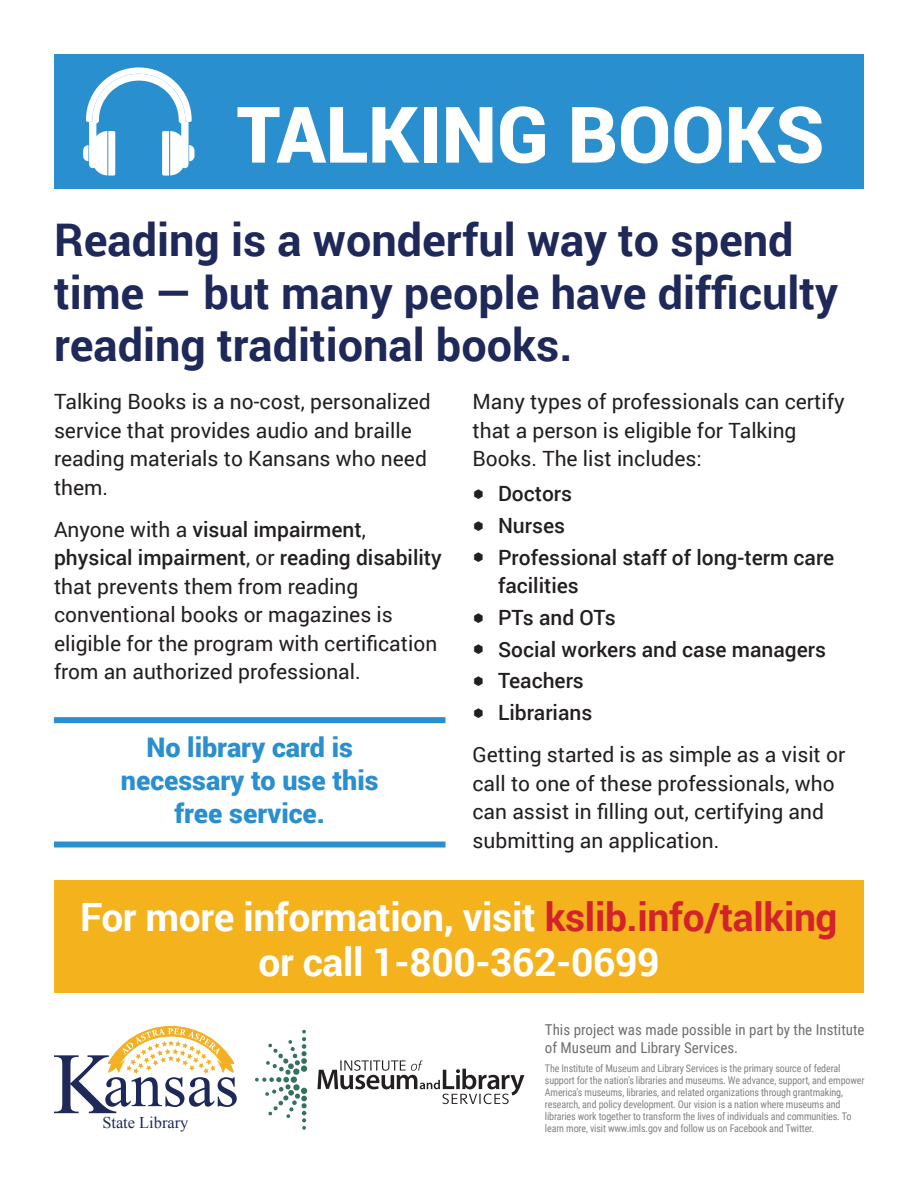
<style>
.page{position:relative;width:918px;height:1188px;background:#fff}
.page>*{position:absolute;margin:0;border:0;box-sizing:border-box;transform-origin:0 0}
.t1{font:900 78px "Roboto";color:#fff}
.t2{font:700 45px/52.5px "Roboto";color:#1e2859}
.t3{font:700 39px/45px "Roboto";letter-spacing:-.01em;color:#fff;text-align:center}
.t4{font:900 27px/33px "Roboto";color:#2a8fce;text-align:center}
.t5{font:21px/28.5px "Roboto";color:#231f20}
.t6{font:500 21px/28.5px "Roboto";color:#231f20}
.t7{font:16.35px "Times New Roman";color:#1e2859}
.t8{font:15px/18px "Roboto Condensed";color:#6d6f71}
.t9{font:10.5px/12px "Roboto Condensed";letter-spacing:-.015em;color:#808285;scale:.96 1}
.s1{font-weight:500}
.s2{color:#d2232a}
</style>
<div class="page">
<div style="left:54px;top:54px;width:810px;height:135px;background:#2a8fce"></div>
<div style="left:54px;top:880px;width:810px;height:113px;background:#f4b21c"></div>
<svg style="left:54px;top:1026px;width:183px;height:87px"></svg>
<svg style="left:83px;top:67px;width:111px;height:109px"></svg>
<div style="left:54px;top:717px;width:392px;height:6px;background:#2a8fce"></div>
<div style="left:54px;top:842px;width:392px;height:6px;background:#2a8fce"></div>
<svg style="left:255px;top:1030px;width:52px;height:100px"></svg>
<svg style="left:317px;top:1060px;width:207px;height:44px"></svg>
<p class="t1" style="left:237px;top:80px;width:589px">TALKING BOOKS</p>
<p class="t2" style="left:54px;top:212px;width:786px">Reading is a wonderful way to spend time — but many people have difficulty reading traditional books.</p>
<p class="t5" style="left:54px;top:386px;width:378px">Talking Books is a no-cost, personalized service that provides audio and braille reading materials to Kansans who need them.</p>
<p class="t5" style="left:54px;top:514px;width:389px">Anyone with a <span class="s1">visual impairment</span>, <span class="s1">physical impairment</span>, or <span class="s1">reading disability </span>that prevents them from reading conventional books or magazines is eligible for the program with certification from an authorized professional.</p>
<p class="t4" style="left:121px;top:730px;width:259px">No library card is necessary to use this free service.</p>
<p class="t5" style="left:472px;top:386px;width:374px">Many types of professionals can certify that a person is eligible for Talking<br>Books. The list includes:</p>
<p class="t6" style="left:498px;top:479px;width:76px">Doctors</p>
<p class="t6" style="left:498px;top:510px;width:69px">Nurses</p>
<p class="t6" style="left:498px;top:542px;width:338px">Professional staff of long-term care facilities</p>
<p class="t6" style="left:498px;top:602px;width:119px">PTs and OTs</p>
<p class="t6" style="left:498px;top:634px;width:330px">Social workers and case managers</p>
<p class="t6" style="left:498px;top:666px;width:87px">Teachers</p>
<p class="t6" style="left:498px;top:698px;width:96px">Librarians</p>
<p class="t5" style="left:472px;top:740px;width:374px">Getting started is as simple as a visit or call to one of these professionals, who can assist in filling out, certifying and submitting an application.</p>
<p class="t3" style="left:80px;top:893px;width:759px">For more information, visit <span class="s2">kslib.info/talking </span>or call 1-800-362-0699</p>
<p class="t7" style="left:102px;top:1111px;width:88px">State Library</p>
<p class="t8" style="left:545px;top:1020px;width:321px">This project was made possible in part by the Institute of Museum and Library Services.</p>
<p class="t9" style="left:545px;top:1062px;width:334px">The Institute of Museum and Library Services is the primary source of federal support for the nation’s libraries and museums. We advance, support, and empower America’s museums, libraries, and related organizations through grantmaking, research, and policy development. Our vision is a nation where museums and libraries work together to transform the lives of individuals and communities. To learn more, visit www.imls.gov and follow us on Facebook and Twitter.</p>
</div>
